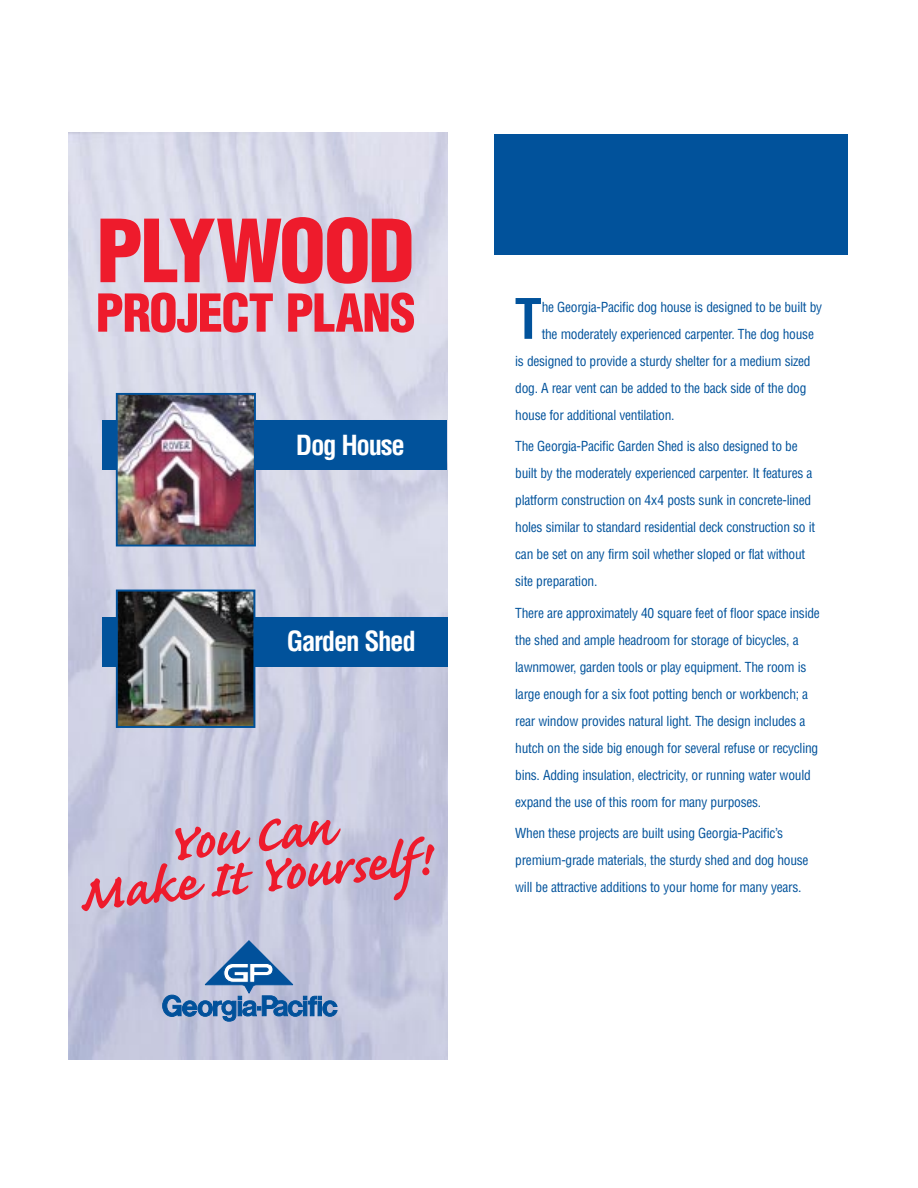
<style>
.page{position:relative;width:918px;height:1188px;background:#fff}
.page>*{position:absolute;margin:0;border:0;box-sizing:border-box;transform-origin:0 0}
.t1{font:900 condensed 84.75px "Helvetica";letter-spacing:-.03em;color:#ee1b2c}
.t2{font:700 64.5px "Caflisch Script";color:#ee1b2c}
.t3{font:700 condensed 54.45px "Helvetica";color:#01529b}
.t4{font:900 condensed 51px "Helvetica";letter-spacing:-.025em;color:#ee1b2c}
.t5{font:700 condensed 27px "Helvetica";letter-spacing:-.05em;color:#fff}
.t6{font:condensed 13.5px/27px "Helvetica";letter-spacing:-.02em;color:#01529b}
</style>
<div class="page">
<img style="left:68px;top:132px;width:379px;height:928px">
<div style="left:494px;top:134px;width:353px;height:120px;background:#01529b"></div>
<svg style="left:162px;top:941px;width:175px;height:80px;background:#90a7cb"></svg>
<div style="left:103px;top:421px;width:344px;height:49px;background:#01529b"></div>
<img style="left:119px;top:396px;width:134px;height:147px">
<div style="left:116px;top:393px;width:140px;height:153px;border:2px solid #01529b"></div>
<div style="left:103px;top:617px;width:345px;height:49px;background:#01529b"></div>
<img style="left:119px;top:593px;width:133px;height:132px">
<div style="left:116px;top:590px;width:139px;height:138px;border:2px solid #01529b"></div>
<h1 class="t1" style="left:96px;top:219px;width:321px">PLYWOOD</h1>
<h3 class="t4" style="left:96px;top:293px;width:321px">PROJECT PLANS</h3>
<h3 class="t5" style="left:296px;top:435px;width:111px">Dog House</h3>
<h3 class="t5" style="left:287px;top:631px;width:130px">Garden Shed</h3>
<h2 class="t2" style="left:164px;top:822px;width:168px;rotate:-6deg">You Can</h2>
<h2 class="t2" style="left:76px;top:872px;width:355px;rotate:-6deg">Make It Yourself!</h2>
<h3 class="t3" style="left:515px;top:298px;width:29px">T</h3>
<p class="t6" style="left:542px;top:295px;width:282px">he Georgia-Pacific dog house is designed to be built by</p>
<p class="t6" style="left:542px;top:322px;width:274px">the moderately experienced carpenter. The dog house</p>
<p class="t6" style="left:515px;top:349px;width:297px">is designed to provide a sturdy shelter for a medium sized</p>
<p class="t6" style="left:515px;top:376px;width:293px">dog. A rear vent can be added to the back side of the dog</p>
<p class="t6" style="left:515px;top:403px;width:161px">house for additional ventilation.</p>
<p class="t6" style="left:515px;top:434px;width:301px">The Georgia-Pacific Garden Shed is also designed to be built by the moderately experienced carpenter. It features a platform construction on 4x4 posts sunk in concrete-lined holes similar to standard residential deck construction so it can be set on any firm soil whether sloped or flat without site preparation.</p>
<p class="t6" style="left:515px;top:601px;width:306px">There are approximately 40 square feet of floor space inside the shed and ample headroom for storage of bicycles, a lawnmower, garden tools or play equipment. The room is large enough for a six foot potting bench or workbench; a rear window provides natural light. The design includes a hutch on the side big enough for several refuse or recycling bins. Adding insulation, electricity, or running water would expand the use of this room for many purposes.</p>
<p class="t6" style="left:515px;top:821px;width:295px">When these projects are built using Georgia-Pacific’s premium-grade materials, the sturdy shed and dog house will be attractive additions to your home for many years.</p>
</div>
